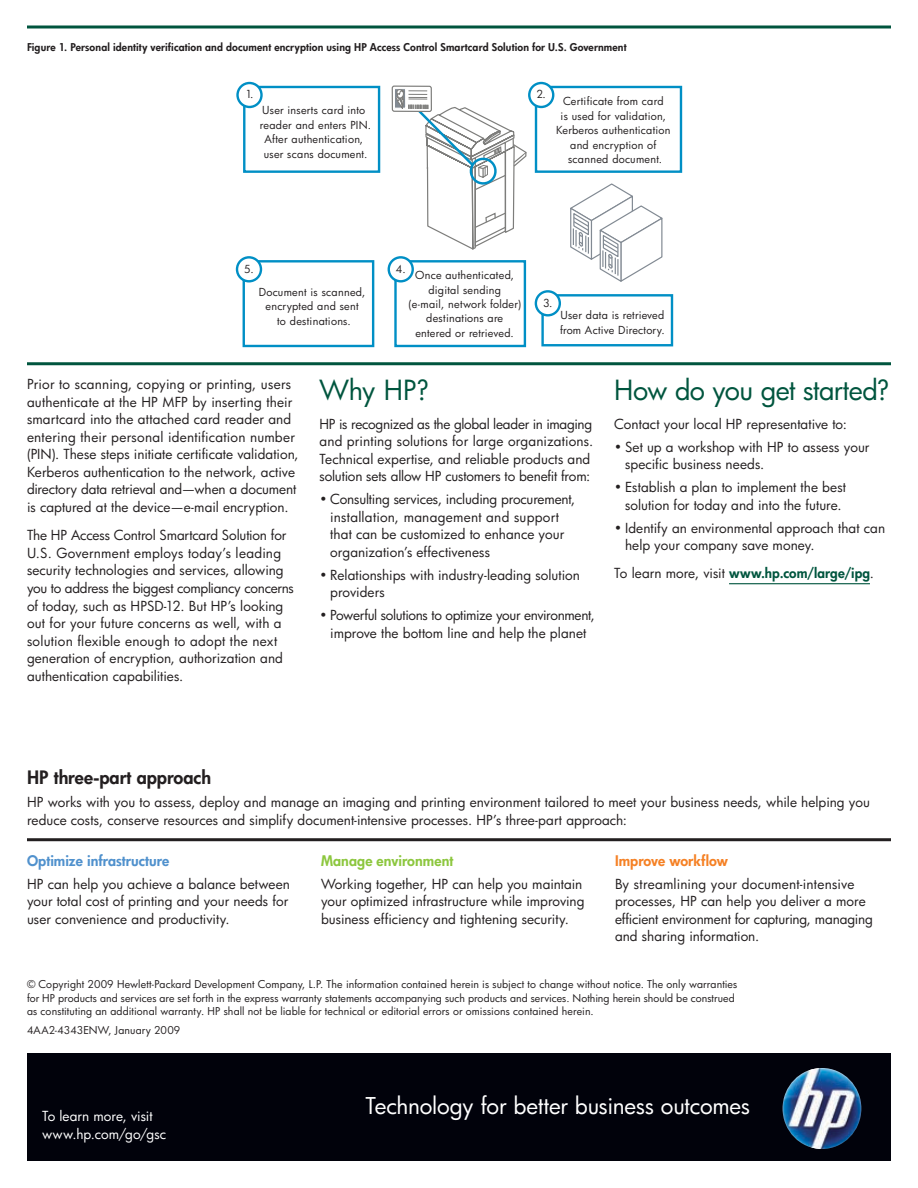
<style>
.page{position:relative;width:918px;height:1188px;background:#fff}
.page>*{position:absolute;margin:0;border:0;box-sizing:border-box;transform-origin:0 0}
.t1{font:27px "HP Futura";letter-spacing:-.025em;color:#00553e}
.t2{font:22.5px "HP Futura";letter-spacing:-.01em;color:#fff}
.t3{font:800 18px "HP Futura";color:#231f20}
.t4{font:800 14.25px "HP Futura";letter-spacing:.005em;color:#5091cd}
.t5{font:800 14.25px "HP Futura";letter-spacing:.005em;color:#8dc73f}
.t6{font:800 14.25px "HP Futura";letter-spacing:.005em;color:#f58125}
.t7{font:13.5px/17.5px "HP Futura";letter-spacing:.005em;color:#231f20}
.t8{font:13.5px/17.5px "HP Futura";letter-spacing:-.02em;color:#231f20;text-align:center}
.t9{font:800 13.5px "HP Futura";letter-spacing:.01em;color:#00553e}
.t10{font:13.5px/17.5px "HP Futura";letter-spacing:.005em;color:#fff}
.t11{font:10.8px/14.4px "HP Futura";letter-spacing:.025em;color:#231f20;text-align:center}
.t12{font:10.5px/13.5px "HP Futura";letter-spacing:.005em;color:#231f20}
.t13{font:800 10.5px "HP Futura";letter-spacing:.015em;color:#231f20}
.s1{font-weight:400;color:#231f20}
</style>
<div class="page">
<div style="left:27px;top:1053px;width:864px;height:108px;background:#01020b"></div>
<img style="left:783px;top:1068px;width:78px;height:81px">
<div style="left:392px;top:86px;width:40px;height:26px;border:1px solid #7d7d7b;border-radius:2px"></div>
<svg style="left:395px;top:88px;width:132px;height:162px"></svg>
<svg style="left:570px;top:183px;width:93px;height:99px"></svg>
<div style="left:243px;top:86px;width:137px;height:87px;border:2px solid #008fc5"></div>
<div style="left:238px;top:83px;width:24px;height:24px;background:#fff;border-radius:50%"></div>
<div style="left:236px;top:82px;width:27px;height:26px;border:2px solid #008fc5;border-radius:50%"></div>
<div style="left:535px;top:86px;width:147px;height:87px;border:2px solid #008fc5"></div>
<div style="left:529px;top:83px;width:24px;height:24px;background:#fff;border-radius:50%"></div>
<div style="left:528px;top:82px;width:26px;height:26px;border:2px solid #008fc5;border-radius:50%"></div>
<div style="left:243px;top:260px;width:131px;height:87px;background:#fff;border:2px solid #008fc5"></div>
<div style="left:237px;top:257px;width:24px;height:24px;background:#fff;border-radius:50%"></div>
<div style="left:236px;top:256px;width:26px;height:26px;border:2px solid #008fc5;border-radius:50%"></div>
<div style="left:394px;top:260px;width:132px;height:87px;background:#fff;border:2px solid #008fc5"></div>
<div style="left:389px;top:257px;width:24px;height:24px;background:#fff;border-radius:50%"></div>
<div style="left:388px;top:256px;width:26px;height:26px;border:2px solid #008fc5;border-radius:50%"></div>
<div style="left:541px;top:294px;width:132px;height:52px;border:2px solid #008fc5"></div>
<div style="left:536px;top:291px;width:24px;height:24px;background:#fff;border-radius:50%"></div>
<div style="left:535px;top:290px;width:26px;height:27px;border:2px solid #008fc5;border-radius:50%"></div>
<hr style="left:27px;top:26px;width:864px;height:2px;background:#00553e">
<hr style="left:27px;top:362px;width:864px;height:3px;background:#00553e">
<hr style="left:729px;top:583px;width:141px;height:1px;background:#00553e">
<hr style="left:27px;top:838px;width:864px;height:3px;background:#231f20">
<p class="t13" style="left:27px;top:40px;width:601px">Figure 1. Personal identity verification and document encryption using HP Access Control Smartcard Solution for U.S. Government</p>
<p class="t11" style="left:245px;top:87px;width:10px">1.</p>
<p class="t11" style="left:537px;top:87px;width:11px">2.</p>
<p class="t11" style="left:260px;top:103px;width:113px">User inserts card into reader and enters PIN.<br>After authentication, user scans document.</p>
<p class="t11" style="left:556px;top:94px;width:116px">Certificate from card<br>is used for validation,<br>Kerberos authentication and encryption of scanned document.</p>
<p class="t11" style="left:244px;top:261px;width:11px">5.</p>
<p class="t11" style="left:396px;top:261px;width:11px">4.</p>
<p class="t11" style="left:408px;top:268px;width:114px">Once authenticated, digital sending<br>(e-mail, network folder) destinations are entered or retrieved.</p>
<p class="t11" style="left:259px;top:285px;width:108px">Document is scanned, encrypted and sent<br>to destinations.</p>
<p class="t11" style="left:543px;top:295px;width:11px">3.</p>
<p class="t11" style="left:560px;top:308px;width:106px;text-align:left">User data is retrieved from Active Directory.</p>
<p class="t7" style="left:27px;top:375px;width:273px">Prior to scanning, copying or printing, users authenticate at the HP MFP by inserting their smartcard into the attached card reader and entering their personal identification number (PIN). These steps initiate certificate validation, Kerberos authentication to the network, active directory data retrieval and—when a document is captured at the device—e-mail encryption.</p>
<p class="t7" style="left:27px;top:526px;width:268px">The HP Access Control Smartcard Solution for U.S. Government employs today’s leading security technologies and services, allowing you to address the biggest compliancy concerns of today, such as HPSD-12. But HP’s looking out for your future concerns as well, with a solution flexible enough to adopt the next generation of encryption, authorization and authentication capabilities.</p>
<h1 class="t1" style="left:320px;top:372px;width:111px">Why HP?</h1>
<p class="t7" style="left:320px;top:415px;width:275px">HP is recognized as the global leader in imaging and printing solutions for large organizations.<br>Technical expertise, and reliable products and solution sets allow HP customers to benefit from:</p>
<p class="t7" style="left:330px;top:490px;width:247px;text-indent:-11px">• Consulting services, including procurement, installation, management and support that can be customized to enhance your organization’s effectiveness</p>
<p class="t7" style="left:330px;top:566px;width:251px;text-indent:-11px">• Relationships with industry-leading solution providers</p>
<p class="t8" style="left:320px;top:606px;width:277px">• Powerful solutions to optimize your environment, improve the bottom line and help the planet</p>
<h1 class="t1" style="left:614px;top:372px;width:277px">How do you get started?</h1>
<p class="t7" style="left:614px;top:415px;width:234px">Contact your local HP representative to:</p>
<p class="t7" style="left:625px;top:438px;width:246px;text-indent:-11px">• Set up a workshop with HP to assess your specific business needs.</p>
<p class="t7" style="left:614px;top:478px;width:233px;text-align:center">• Establish a plan to implement the best solution for today and into the future.</p>
<p class="t7" style="left:625px;top:519px;width:262px;text-indent:-11px">• Identify an environmental approach that can help your company save money.</p>
<p class="t9" style="left:614px;top:564px;width:261px"><span class="s1">To learn more, visit</span> www.hp.com/large/ipg<span class="s1">.</span></p>
<h3 class="t3" style="left:27px;top:766px;width:186px">HP three-part approach</h3>
<p class="t7" style="left:27px;top:793px;width:845px">HP works with you to assess, deploy and manage an imaging and printing environment tailored to meet your business needs, while helping you reduce costs, conserve resources and simplify document-intensive processes. HP’s three-part approach:</p>
<p class="t4" style="left:27px;top:851px;width:144px">Optimize infrastructure</p>
<p class="t7" style="left:27px;top:875px;width:265px">HP can help you achieve a balance between your total cost of printing and your needs for user convenience and productivity.</p>
<p class="t6" style="left:615px;top:851px;width:115px">Improve workflow</p>
<p class="t7" style="left:615px;top:875px;width:259px">By streamlining your document-intensive processes, HP can help you deliver a more efficient environment for capturing, managing and sharing information.</p>
<p class="t5" style="left:321px;top:851px;width:134px">Manage environment</p>
<p class="t7" style="left:321px;top:875px;width:265px">Working together, HP can help you maintain your optimized infrastructure while improving business efficiency and tightening security.</p>
<p class="t12" style="left:27px;top:977px;width:712px">© Copyright 2009 Hewlett-Packard Development Company, L.P. The information contained herein is subject to change without notice. The only warranties for HP products and services are set forth in the express warranty statements accompanying such products and services. Nothing herein should be construed as constituting an additional warranty. HP shall not be liable for technical or editorial errors or omissions contained herein.</p>
<p class="t12" style="left:27px;top:1023px;width:155px">4AA2-4343ENW, January 2009</p>
<p class="t10" style="left:42px;top:1107px;width:126px">To learn more, visit www.hp.com/go/gsc</p>
<h2 class="t2" style="left:366px;top:1090px;width:386px">Technology for better business outcomes</h2>
</div>
